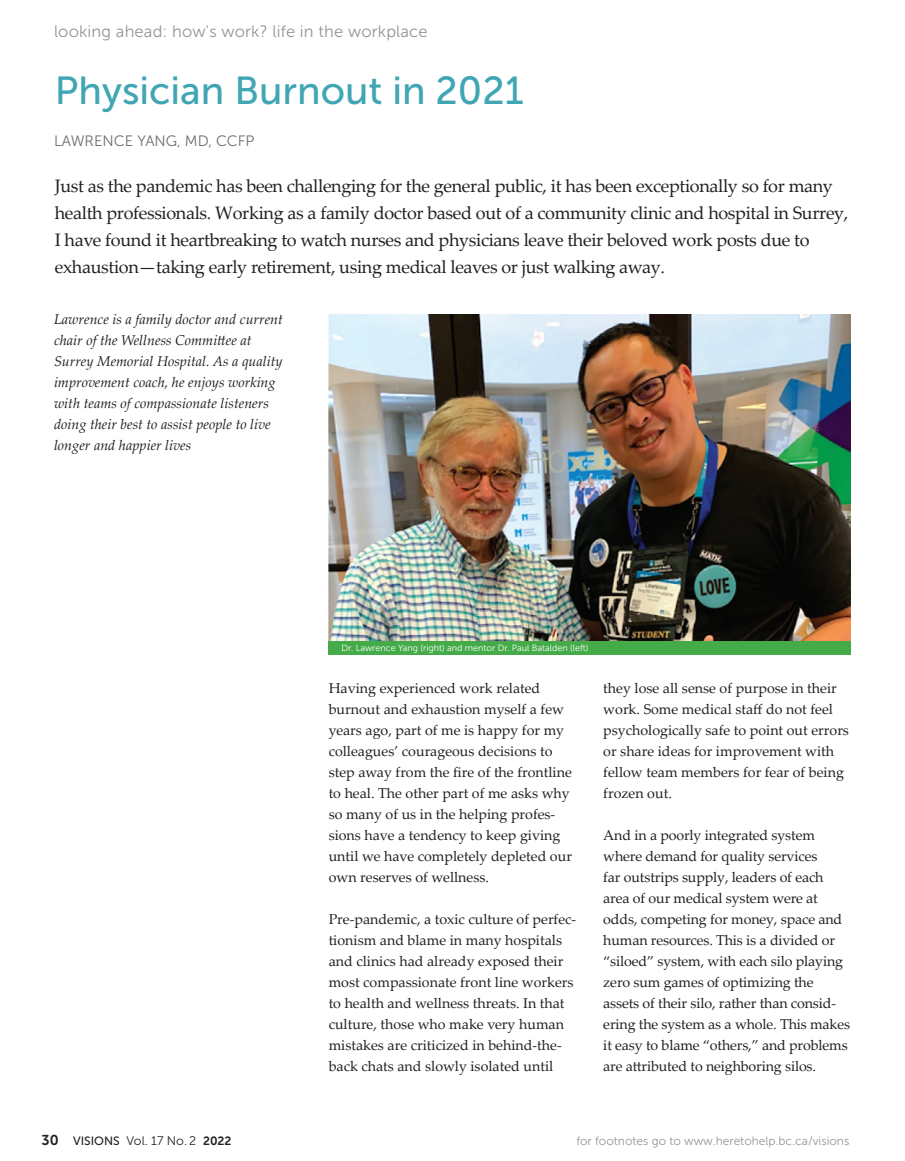
<style>
.page{position:relative;width:905px;height:1161px;background:#fff}
.page>*{position:absolute;margin:0;border:0;box-sizing:border-box;transform-origin:0 0}
.t1{font:39px "Museo Sans 500";color:#40a6b4}
.t2{font:18px/27px "Palatino Linotype";letter-spacing:-.02em;color:#231f20}
.t3{font:16.5px "Museo Sans 300";letter-spacing:.01em;color:#939598}
.t4{font:15px "Museo Sans 300";color:#6c6d70}
.t5{font:14.25px/21px "Palatino Linotype";color:#231f20}
.t6{font:italic 14.25px/21px "Palatino Linotype";color:#231f20}
.t7{font:12.45px "Museo Sans 300";color:#231f20}
.t8{font:12px "Museo Sans 300";color:#939598}
.t9{font:9px "Museo Sans 300";color:#fff}
.s1{font-family:"Museo Sans 700";font-size:14.25px}
.s2{font-family:"Museo Sans 500";font-size:12px}
.s3{font-family:"Museo Sans 700";font-size:12px}
</style>
<div class="page">
<img style="left:329px;top:315px;width:521px;height:326px">
<div style="left:328px;top:641px;width:522px;height:13px;background:#45ab48"></div>
<p class="t3" style="left:54px;top:23px;width:375px">looking ahead: how's work? life in the workplace</p>
<h1 class="t1" style="left:55px;top:70px;width:470px">Physician Burnout in 2021</h1>
<p class="t4" style="left:54px;top:133px;width:202px">LAWRENCE YANG, MD, CCFP</p>
<p class="t2" style="left:55px;top:172px;width:795px">Just as the pandemic has been challenging for the general public, it has been exceptionally so for many health professionals. Working as a family doctor based out of a community clinic and hospital in Surrey, I have found it heartbreaking to watch nurses and physicians leave their beloved work posts due to exhaustion—taking early retirement, using medical leaves or just walking away.</p>
<p class="t6" style="left:54px;top:308px;width:230px">Lawrence is a family doctor and current chair of the Wellness Committee at Surrey Memorial Hospital. As a quality improvement coach, he enjoys working with teams of compassionate listeners doing their best to assist people to live longer and happier lives</p>
<p class="t9" style="left:341px;top:643px;width:248px">Dr. Lawrence Yang (right) and mentor Dr. Paul Batalden (left)</p>
<p class="t5" style="left:328px;top:677px;width:245px">Having experienced work related burnout and exhaustion myself a few years ago, part of me is happy for my colleagues’ courageous decisions to step away from the fire of the frontline to heal. The other part of me asks why so many of us in the helping profes&shy;sions have a tendency to keep giving until we have completely depleted our own reserves of wellness.</p>
<p class="t5" style="left:328px;top:908px;width:249px">Pre-pandemic, a toxic culture of perfec&shy;tionism and blame in many hospitals and clinics had already exposed their most compassionate front line workers to health and wellness threats. In that culture, those who make very human mistakes are criticized in behind-the&shy;back chats and slowly isolated until</p>
<p class="t5" style="left:603px;top:677px;width:247px">they lose all sense of purpose in their work. Some medical staff do not feel psychologically safe to point out errors or share ideas for improvement with fellow team members for fear of being frozen out.</p>
<p class="t5" style="left:603px;top:824px;width:248px">And in a poorly integrated system where demand for quality services<br>far outstrips supply, leaders of each area of our medical system were at odds, competing for money, space and human resources. This is a divided or “siloed” system, with each silo playing zero sum games of optimizing the assets of their silo, rather than consid&shy;ering the system as a whole. This makes it easy to blame “others,” and problems are attributed to neighboring silos.</p>
<p class="t7" style="left:42px;top:1134px;width:191px"><span class="s1">30</span> <span class="s2">VISIONS</span> Vol. 17 No. 2 <span class="s3">2022</span></p>
<p class="t8" style="left:576px;top:1134px;width:274px">for footnotes go to www.heretohelp.bc.ca/visions</p>
</div>
